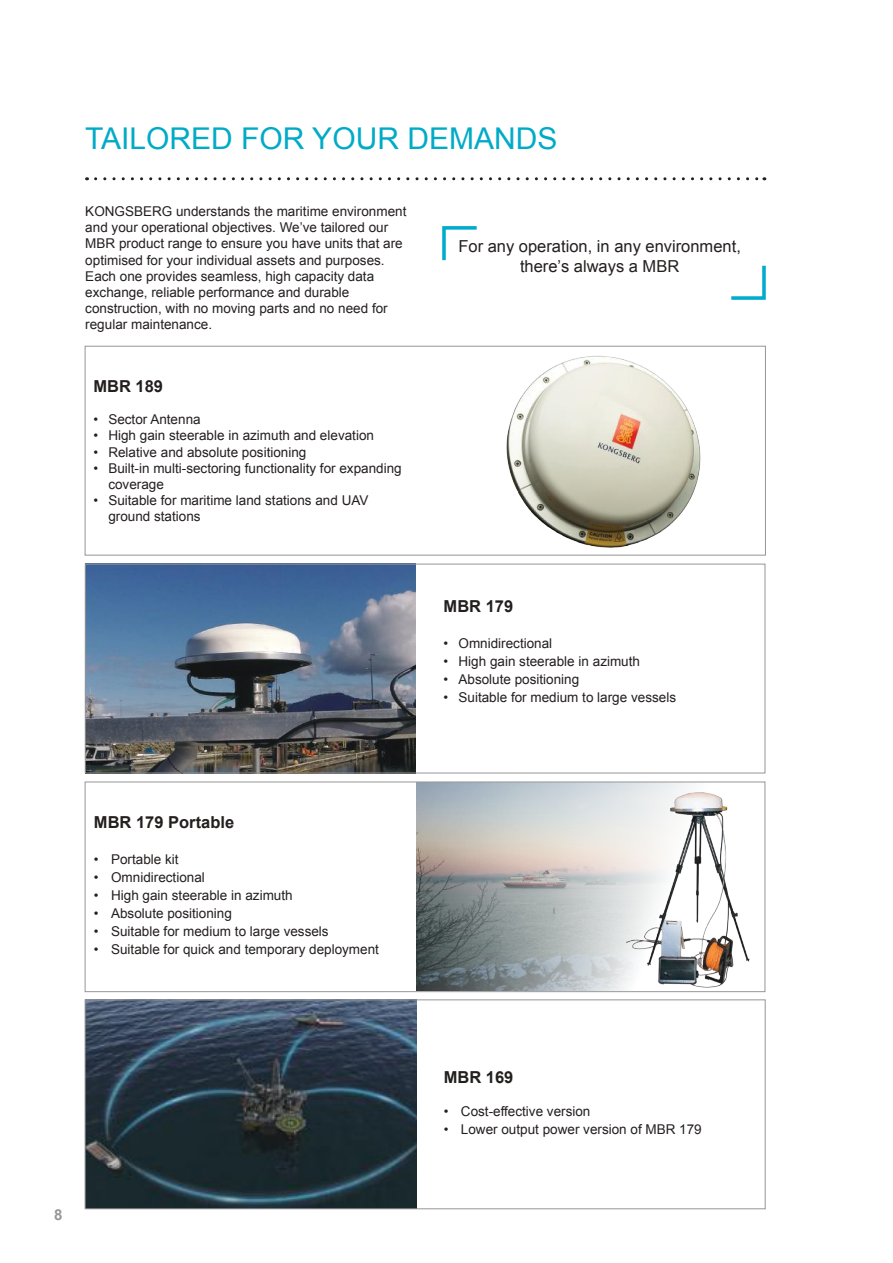
<style>
.page{position:relative;width:893px;height:1263px;background:#fff}
.page>*{position:absolute;margin:0;border:0;box-sizing:border-box;transform-origin:0 0}
.t1{font:30px "Arial";color:#00abc7}
.t2{font:16.5px/19.8px "Arial";color:#241f1f;text-align:center}
.t3{font:700 16.5px "Arial";color:#241f1f}
.t4{font:700 15px "Arial";color:#969698}
.t5{font:13.5px/16.2px "Arial";color:#241f1f}
</style>
<div class="page">
<img style="left:416px;top:784px;width:274px;height:206px">
<div style="left:85px;top:782px;width:680px;height:210px;border:1px solid #969698"></div>
<svg style="left:96px;top:177px;width:669px;height:3px"></svg>
<svg style="left:442px;top:226px;width:35px;height:35px"></svg>
<svg style="left:731px;top:265px;width:35px;height:35px"></svg>
<img style="left:506px;top:355px;width:195px;height:193px">
<div style="left:85px;top:346px;width:681px;height:209px;border:1px solid #969698"></div>
<img style="left:626px;top:788px;width:139px;height:203px">
<img style="left:87px;top:1002px;width:329px;height:205px">
<div style="left:85px;top:1000px;width:680px;height:209px;border:1px solid #969698"></div>
<img style="left:87px;top:566px;width:329px;height:205px">
<div style="left:85px;top:564px;width:680px;height:209px;border:1px solid #969698"></div>
<h1 class="t1" style="left:85px;top:119px;width:474px">TAILORED FOR YOUR DEMANDS</h1>
<p class="t5" style="left:85px;top:203px;width:323px">KONGSBERG understands the maritime environment and your operational objectives. We’ve tailored our MBR product range to ensure you have units that are optimised for your individual assets and purposes.<br>Each one provides seamless, high capacity data exchange, reliable performance and durable construction, with no moving parts and no need for regular maintenance.</p>
<p class="t3" style="left:93px;top:375px;width:71px">MBR 189</p>
<p class="t5" style="left:93px;top:412px;width:109px">• Sector Antenna</p>
<p class="t5" style="left:93px;top:428px;width:282px">• High gain steerable in azimuth and elevation</p>
<p class="t5" style="left:93px;top:444px;width:214px">• Relative and absolute positioning</p>
<p class="t5" style="left:108px;top:460px;width:295px;text-indent:-15px">• Built-in multi-sectoring functionality for expanding coverage</p>
<p class="t5" style="left:108px;top:493px;width:262px;text-indent:-15px">• Suitable for maritime land stations and UAV ground stations</p>
<p class="t2" style="left:458px;top:237px;width:284px">For any operation, in any environment, there’s always a MBR</p>
<p class="t3" style="left:444px;top:595px;width:71px">MBR 179</p>
<p class="t5" style="left:444px;top:635px;width:110px">• Omnidirectional</p>
<p class="t5" style="left:444px;top:653px;width:198px">• High gain steerable in azimuth</p>
<p class="t5" style="left:444px;top:671px;width:137px">• Absolute positioning</p>
<p class="t5" style="left:444px;top:689px;width:234px">• Suitable for medium to large vessels</p>
<p class="t3" style="left:94px;top:811px;width:142px">MBR 179 Portable</p>
<p class="t5" style="left:94px;top:851px;width:86px">• Portable kit</p>
<p class="t5" style="left:94px;top:869px;width:112px">• Omnidirectional</p>
<p class="t5" style="left:94px;top:887px;width:200px">• High gain steerable in azimuth</p>
<p class="t5" style="left:94px;top:905px;width:139px">• Absolute positioning</p>
<p class="t5" style="left:94px;top:923px;width:236px">• Suitable for medium to large vessels</p>
<p class="t5" style="left:94px;top:941px;width:287px">• Suitable for quick and temporary deployment</p>
<p class="t4" style="left:54px;top:1204px;width:10px">8</p>
<p class="t3" style="left:444px;top:1067px;width:71px">MBR 169</p>
<p class="t5" style="left:444px;top:1103px;width:148px">• Cost-effective version</p>
<p class="t5" style="left:444px;top:1121px;width:260px">• Lower output power version of MBR 179</p>
</div>
